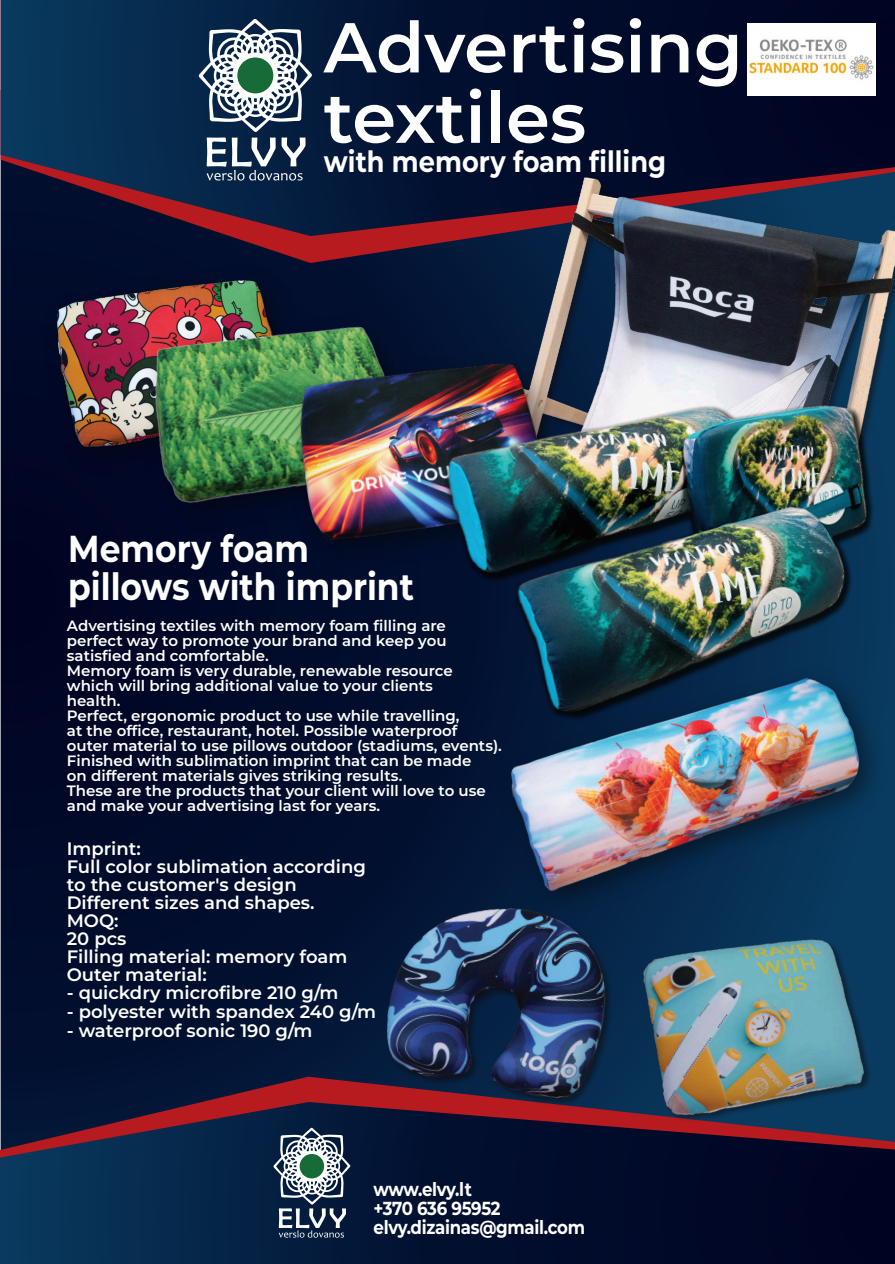
<style>
.page{position:relative;width:895px;height:1264px;background:#fff}
.page>*{position:absolute;margin:0;border:0;box-sizing:border-box;transform-origin:0 0}
.t1{font:600 70.35px/70.3px "Montserrat";color:#fff}
.t2{font:700 37.5px/37.5px "Montserrat";color:#fff;scale:.88 1}
.t3{font:700 29.25px "Montserrat";color:#fff;scale:.88 1}
.t4{font:700 18.9px/18.9px "Montserrat";letter-spacing:-.02em;color:#fff;scale:.88 1}
.t5{font:600 18px/18px "Montserrat";color:#fff}
.t6{font:600 15px/15px "Montserrat";color:#fff}
</style>
<div class="page">
<div style="left:1px;top:534px;width:337px;height:543px;background:#010c2b"></div>
<svg style="left:1px;top:1px;width:893px;height:201px;background:#041738"></svg>
<img style="left:747px;top:23px;width:127px;height:72px">
<svg style="left:1px;top:1077px;width:278px;height:25px;background:#151432"></svg>
<svg style="left:1px;top:1102px;width:893px;height:162px;background:#0f2041"></svg>
<img style="left:491px;top:162px;width:403px;height:56px">
<img style="left:279px;top:795px;width:263px;height:429px">
<img style="left:542px;top:858px;width:352px;height:385px">
<div style="left:0;top:202px;width:37px;height:332px;background:#010928"></div>
<img style="left:37px;top:174px;width:473px;height:474px">
<img style="left:210px;top:249px;width:128px;height:408px">
<img style="left:338px;top:218px;width:556px;height:640px">
<img style="left:497px;top:666px;width:390px;height:252px">
<img style="left:510px;top:678px;width:349px;height:213px">
<svg style="left:199px;top:19px;width:113px;height:113px"></svg>
<svg style="left:206px;top:138px;width:99px;height:43px"></svg>
<svg style="left:273px;top:1128px;width:77px;height:110px"></svg>
<h1 class="t1" style="left:323px;top:12px;width:420px">Advertising textiles</h1>
<h3 class="t3" style="left:324px;top:144px;width:390px">with memory foam filling</h3>
<h2 class="t2" style="left:68px;top:530px;width:394px">Memory foam pillows with imprint</h2>
<p class="t6" style="left:67px;top:618px;width:436px">Advertising textiles with memory foam filling are perfect way to promote your brand and keep you satisfied and comfortable.<br>Memory foam is very durable, renewable resource which will bring additional value to your clients<br>health.<br>Perfect, ergonomic product to use while travelling,<br>at the office, restaurant, hotel. Possible waterproof outer material to use pillows outdoor (stadiums, events).<br>Finished with sublimation imprint that can be made<br>on different materials gives striking results.<br>These are the products that your client will love to use and make your advertising last for years.</p>
<p class="t5" style="left:67px;top:840px;width:300px">Imprint:<br>Full color sublimation according to the customer's design<br>Different sizes and shapes.<br>MOQ:<br>20 pcs<br>Filling material: memory foam<br>Outer material:</p>
<p class="t5" style="left:67px;top:984px;width:273px">- quickdry microfibre 210 g/m</p>
<p class="t5" style="left:67px;top:1002px;width:311px">- polyester with spandex 240 g/m</p>
<p class="t5" style="left:67px;top:1021px;width:247px">- waterproof sonic 190 g/m</p>
<p class="t4" style="left:373px;top:1180px;width:242px">www.elvy.lt<br>+370 636 95952 elvy.dizainas@gmail.com</p>
</div>
